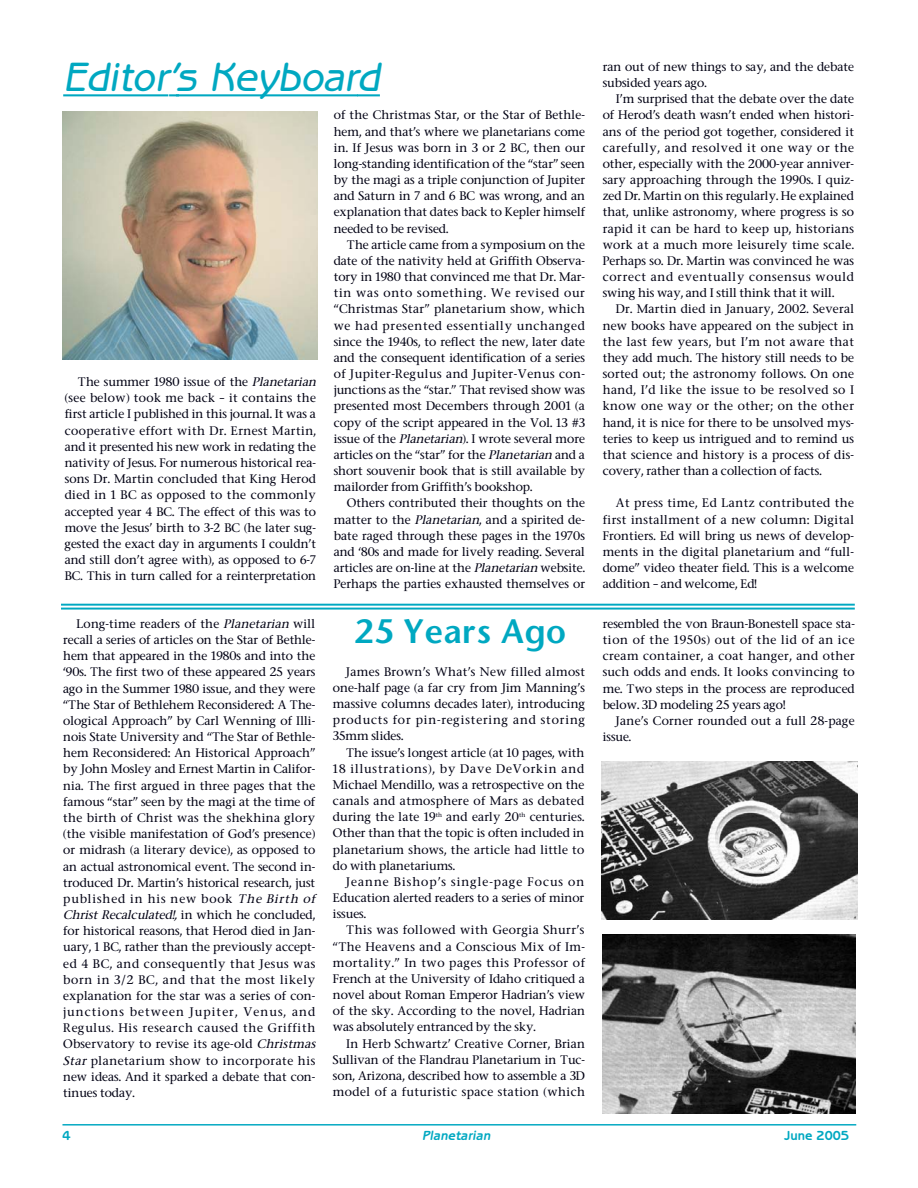
<style>
.page{position:relative;width:918px;height:1188px;background:#fff}
.page>*{position:absolute;margin:0;border:0;box-sizing:border-box;transform-origin:0 0}
.t1{font:italic 500 41.1px "Benguiat Gothic";color:#00a8c1}
.t2{font:600 32.4px "Stone Sans";color:#00a8c1}
.t3{font:italic 700 13.2px "Benguiat Gothic";color:#00a8c1}
.t4{font:700 13.2px "Benguiat Gothic";color:#00a8c1}
.t5{font:500 11.7px/16.2px "Stone Serif";color:#000113;text-align:justify}
.t6{font:500 11.7px/16.2px "Stone Serif";letter-spacing:.025em;color:#000113}
.s1{font-style:italic}
</style>
<div class="page">
<hr style="left:62px;top:1124px;width:794px;height:2px;background:#00a8c1">
<hr style="left:61px;top:604px;width:794px;height:2px;background:#00a8c1">
<hr style="left:61px;top:608px;width:794px;height:2px;background:#00a8c1">
<hr style="left:63px;top:94px;width:105px;height:2px;background:#00a8c1">
<svg style="left:169px;top:94px;width:7px;height:2px"></svg>
<hr style="left:176px;top:94px;width:182px;height:2px;background:#00a8c1">
<hr style="left:357px;top:94px;width:23px;height:2px;background:#00a8c1">
<img style="left:62px;top:112px;width:256px;height:248px">
<img style="left:602px;top:762px;width:255px;height:158px">
<img style="left:603px;top:934px;width:253px;height:179px">
<h1 class="t1" style="left:63px;top:62px;width:325px">Editor’s Keyboard</h1>
<p class="t5" style="left:65px;top:375px;width:255px;text-align:left;text-indent:13px">The summer 1980 issue of the <span class="s1">Planetarian </span>(see below) took me back – it contains the first article I published in this journal. It was a cooperative effort with Dr. Ernest Martin, and it presented his new work in redating the nativity of Jesus. For numerous historical rea&shy;sons Dr. Martin concluded that King Herod died in 1 BC as opposed to the commonly accepted year 4 BC. The effect of this was to move the Jesus’ birth to 3-2 BC (he later sug&shy;gested the exact day in arguments I couldn’t and still don’t agree with), as opposed to 6-7<br>BC. This in turn called for a reinterpretation</p>
<p class="t5" style="left:63px;top:617px;width:256px;text-align:left;text-indent:13px">Long-time readers of the <span class="s1">Planetarian</span> will recall a series of articles on the Star of Bethle&shy;hem that appeared in the 1980s and into the ‘90s. The first two of these appeared 25 years ago in the Summer 1980 issue, and they were “The Star of Bethlehem Reconsidered: A The&shy;ological Approach” by Carl Wenning of Illi&shy;nois State University and “The Star of Bethle&shy;hem Reconsidered: An Historical Approach” by John Mosley and Ernest Martin in Califor&shy;nia. The first argued in three pages that the famous “star” seen by the magi at the time of the birth of Christ was the shekhina glory (the visible manifestation of God’s presence) or midrash (a literary device), as opposed to an actual astronomical event. The second in&shy;troduced Dr. Martin’s historical research, just published in his new book <span class="s1">The Birth of Christ Recalculated!,</span> i n w h i c h h e c o n c l u d e d , for historical reasons, that Herod died in Jan&shy;uary, 1 BC, rather than the previously accept&shy;ed 4 BC, and consequently that Jesus was born in 3/2 BC, and that the most likely explanation for the star was a series of con&shy;junctions between Jupiter, Venus, and Regulus. His research caused the Griffith Observatory to revise its age-old <span class="s1">Christmas Star</span> planetarium show to incorporate his new ideas. And it sparked a debate that con&shy;tinues today.</p>
<p class="t5" style="left:334px;top:108px;width:253px">of the Christmas Star, or the Star of Bethle&shy;hem, and that’s where we planetarians come in. If Jesus was born in 3 or 2 BC, then our long-standing identification of the “star” seen by the magi as a triple conjunction of Jupiter and Saturn in 7 and 6 BC was wrong, and an explanation that dates back to Kepler himself needed to be revised.</p>
<p class="t5" style="left:334px;top:238px;width:253px;text-indent:13px">The article came from a symposium on the date of the nativity held at Griffith Observa&shy;tory in 1980 that convinced me that Dr. Mar&shy;tin was onto something. We revised our “Christmas Star” planetarium show, which we had presented essentially unchanged since the 1940s, to reflect the new, later date and the consequent identification of a series of Jupiter-Regulus and Jupiter-Venus con&shy;junctions as the “star.” That revised show was presented most Decembers through 2001 (a copy of the script appeared in the Vol. 13 #3 issue of the <span class="s1">Planetarian</span>). I wrote several more articles on the “star” for the <span class="s1">Planetarian</span>and a short souvenir book that is still available by mailorder from Griffith’s bookshop.</p>
<p class="t5" style="left:334px;top:496px;width:253px;text-indent:13px">Others contributed their thoughts on the matter to the <span class="s1">Planetarian</span>, and a spirited de&shy;bate raged through these pages in the 1970s and ‘80s and made for lively reading. Several articles are on-line at the <span class="s1">Planetarian</span>website.<br>Perhaps the parties exhausted themselves or</p>
<h2 class="t2" style="left:354px;top:618px;width:214px">25 Years Ago</h2>
<p class="t5" style="left:333px;top:665px;width:254px;text-indent:13px">James Brown’s What’s New filled almost one-half page (a far cry from Jim Manning’s massive columns decades later), introducing products for pin-registering and storing 35mm slides.</p>
<p class="t5" style="left:333px;top:746px;width:253px;text-indent:13px">The issue’s longest article (at 10 pages, with 18 illustrations), by Dave DeVorkin and Michael Mendillo, was a retrospective on the canals and atmosphere of Mars as debated during the late 19<sup>th</sup> and early 20<sup>th</sup> centuries.<br>Other than that the topic is often included in planetarium shows, the article had little to do with planetariums.</p>
<p class="t5" style="left:333px;top:875px;width:253px;text-indent:13px">Jeanne Bishop’s single-page Focus on Education alerted readers to a series of minor issues.</p>
<p class="t5" style="left:333px;top:923px;width:254px;text-indent:13px">This was followed with Georgia Shurr’s “The Heavens and a Conscious Mix of Im&shy;mortality.” In two pages this Professor of French at the University of Idaho critiqued a novel about Roman Emperor Hadrian’s view of the sky. According to the novel, Hadrian was absolutely entranced by the sky.</p>
<p class="t5" style="left:333px;top:1037px;width:254px;text-indent:13px">In Herb Schwartz’ Creative Corner, Brian Sullivan of the Flandrau Planetarium in Tuc&shy;son, Arizona, described how to assemble a 3D model of a futuristic space station (which</p>
<p class="t5" style="left:603px;top:60px;width:253px">ran out of new things to say, and the debate subsided years ago.</p>
<p class="t5" style="left:603px;top:92px;width:253px;text-indent:13px">I’m surprised that the debate over the date of Herod’s death wasn’t ended when histori&shy;ans of the period got together, considered it carefully, and resolved it one way or the other, especially with the 2000-year anniver&shy;sary approaching through the 1990s. I quiz&shy;zed Dr. Martin on this regularly. He explained that, unlike astronomy, where progress is so rapid it can be hard to keep up, historians work at a much more leisurely time scale.<br>Perhaps so. Dr. Martin was convinced he was correct and eventually consensus would swing his way, and I still think that it will.</p>
<p class="t5" style="left:603px;top:302px;width:253px;text-indent:13px">Dr. Martin died in January, 2002. Several new books have appeared on the subject in the last few years, but I’m not aware that they add much. The history still needs to be sorted out; the astronomy follows. On one hand, I’d like the issue to be resolved so I know one way or the other; on the other hand, it is nice for there to be unsolved mys&shy;teries to keep us intrigued and to remind us that science and history is a process of dis&shy;covery, rather than a collection of facts.</p>
<p class="t5" style="left:603px;top:496px;width:253px;text-indent:13px">At press time, Ed Lantz contributed the first installment of a new column: Digital Frontiers. Ed will bring us news of develop&shy;ments in the digital planetarium and “full&shy;dome” video theater field. This is a welcome addition – and welcome, Ed!</p>
<p class="t5" style="left:603px;top:617px;width:254px">resembled the von Braun-Bonestell space sta&shy;tion of the 1950s) out of the lid of an ice cream container, a coat hanger, and other such odds and ends. It looks convincing to me. Two steps in the process are reproduced below. 3D modeling 25 years ago!</p>
<p class="t6" style="left:603px;top:714px;width:254px;text-indent:13px">Jane’s Corner rounded out a full 28-page issue.</p>
<p class="t4" style="left:62px;top:1131px;width:10px">4</p>
<p class="t3" style="left:422px;top:1131px;width:72px">Planetarian</p>
<p class="t4" style="left:785px;top:1131px;width:66px">June 2005</p>
</div>
